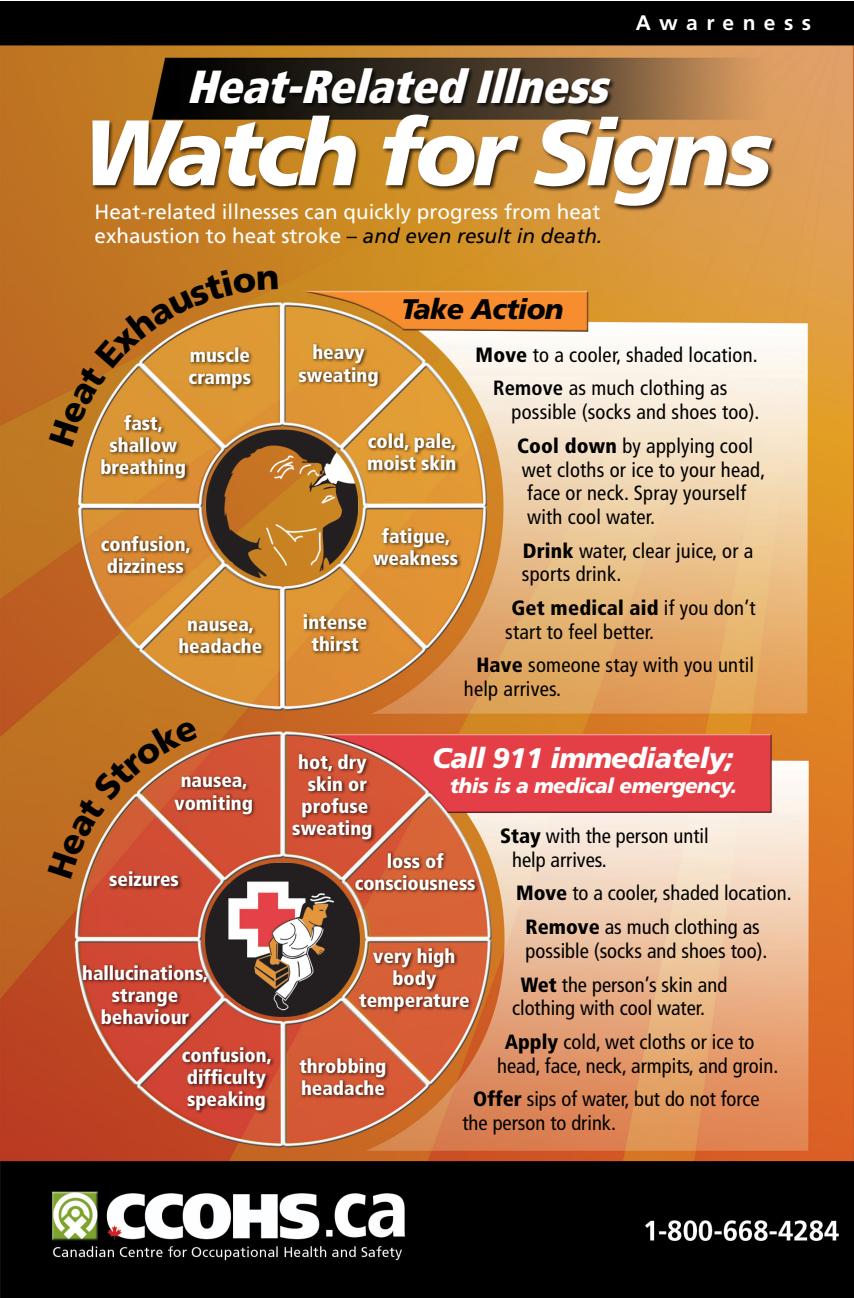
<style>
.page{position:relative;width:854px;height:1298px;background:#fff}
.page>*{position:absolute;margin:0;border:0;box-sizing:border-box;transform-origin:0 0}
.t1{font:italic 900 92.75px "Frutiger";letter-spacing:-.05em;color:#fff}
.t2{font:italic 900 condensed 46.38px "Frutiger";color:#fff}
.t3{font:italic 900 28.35px "Frutiger";letter-spacing:-.025em;color:#fff}
.t4{font:italic 900 28.35px "Frutiger";letter-spacing:-.025em;color:#000}
.t5{font:700 21px "Frutiger";letter-spacing:.4em;color:#fff}
.t6{font:italic 900 20.82px "Frutiger";letter-spacing:-.025em;color:#fff}
.t7{font:condensed 20.65px/23.6px "Frutiger";color:#000}
.t8{font:20.65px/24.7px "Frutiger";color:#fff}
.t9{font:900 condensed 19.6px "Frutiger";color:#fff}
.s1{color:#000}
.s2{font-style:italic;color:#000}
.s3{font-weight:900}
.s4{font-weight:700}
</style>
<div class="page">
<img style="left:0;top:1px;width:853px;height:1297px">
<div style="left:91px;top:68px;width:686px;height:144px;background:#000;opacity:.75"></div>
<img style="left:204px;top:428px;width:155px;height:156px">
<div style="left:297px;top:342px;width:85px;height:48px;background:#000;opacity:.75"></div>
<div style="left:366px;top:431px;width:93px;height:44px;background:#000;opacity:.75"></div>
<div style="left:371px;top:526px;width:91px;height:43px;background:#000;opacity:.75"></div>
<div style="left:302px;top:611px;width:69px;height:44px;background:#000;opacity:.75"></div>
<div style="left:178px;top:619px;width:88px;height:38px;background:#000;opacity:.75"></div>
<div style="left:100px;top:533px;width:94px;height:45px;background:#000;opacity:.75"></div>
<div style="left:99px;top:413px;width:90px;height:70px;background:#000;opacity:.75"></div>
<img style="left:203px;top:860px;width:159px;height:159px">
<div style="left:291px;top:752px;width:85px;height:92px;background:#000;opacity:.75"></div>
<div style="left:353px;top:850px;width:126px;height:44px;background:#000;opacity:.75"></div>
<div style="left:357px;top:946px;width:116px;height:70px;background:#000;opacity:.75"></div>
<div style="left:297px;top:1056px;width:93px;height:43px;background:#000;opacity:.75"></div>
<div style="left:181px;top:1044px;width:94px;height:70px;background:#000;opacity:.75"></div>
<div style="left:81px;top:962px;width:131px;height:66px;background:#000;opacity:.75"></div>
<div style="left:108px;top:869px;width:75px;height:22px;background:#000;opacity:.75"></div>
<div style="left:173px;top:775px;width:83px;height:43px;background:#000;opacity:.75"></div>
<svg style="left:49px;top:269px;width:229px;height:178px"></svg>
<svg style="left:48px;top:719px;width:151px;height:160px"></svg>
<p class="t5" style="left:635px;top:11px;width:176px">Awareness</p>
<p class="t2" style="left:186px;top:58px;width:436px">Heat-Related Illness</p>
<p class="t1" style="left:82px;top:97px;width:691px">Watch for Signs</p>
<p class="t8" style="left:94px;top:199px;width:509px">Heat-related illnesses can quickly progress from heat exhaustion to heat stroke <span class="s1">–</span> <span class="s2">and even result in death.</span></p>
<p class="t9" style="left:190px;top:343px;width:62px">muscle</p>
<p class="t9" style="left:188px;top:366px;width:64px">cramps</p>
<p class="t9" style="left:124px;top:411px;width:40px">fast,</p>
<p class="t9" style="left:109px;top:433px;width:69px">shallow</p>
<p class="t9" style="left:100px;top:455px;width:87px">breathing</p>
<p class="t9" style="left:101px;top:532px;width:91px">confusion,</p>
<p class="t9" style="left:107px;top:554px;width:78px">dizziness</p>
<p class="t9" style="left:187px;top:613px;width:68px">nausea,</p>
<p class="t9" style="left:178px;top:635px;width:85px">headache</p>
<p class="t9" style="left:180px;top:769px;width:68px">nausea,</p>
<p class="t9" style="left:174px;top:791px;width:80px">vomiting</p>
<p class="t9" style="left:109px;top:868px;width:71px">seizures</p>
<p class="t9" style="left:82px;top:961px;width:127px">hallucinations,</p>
<p class="t9" style="left:112px;top:983px;width:68px">strange</p>
<p class="t9" style="left:101px;top:1005px;width:90px">behaviour</p>
<p class="t9" style="left:182px;top:1043px;width:91px">confusion,</p>
<p class="t9" style="left:187px;top:1065px;width:81px">difficulty</p>
<p class="t9" style="left:187px;top:1087px;width:80px">speaking</p>
<p class="t4" style="left:401px;top:292px;width:164px">Take Action</p>
<p class="t7" style="left:475px;top:343px;width:283px"><span class="s3">Move</span> to a cooler, shaded location.</p>
<p class="t7" style="left:511px;top:377px;width:249px;text-indent:-18px"><span class="s4">Remove</span> as much clothing as possible (socks and shoes too).</p>
<p class="t7" style="left:517px;top:434px;width:249px"><span class="s3">Cool down</span> by applying cool wet cloths or ice to your head, face or neck. Spray yourself with cool water.</p>
<p class="t7" style="left:521px;top:539px;width:233px"><span class="s3">Drink</span> water, clear juice, or a sports drink.</p>
<p class="t7" style="left:505px;top:596px;width:252px;text-indent:6px"><span class="s3">Get medical aid</span> if you don’t start to feel better.</p>
<p class="t7" style="left:463px;top:654px;width:291px;text-indent:12px"><span class="s3">Have</span> someone stay with you until help arrives.</p>
<p class="t9" style="left:312px;top:341px;width:54px">heavy</p>
<p class="t9" style="left:298px;top:363px;width:82px">sweating</p>
<p class="t9" style="left:367px;top:430px;width:90px">cold, pale,</p>
<p class="t9" style="left:367px;top:452px;width:91px">moist skin</p>
<p class="t9" style="left:381px;top:524px;width:70px">fatigue,</p>
<p class="t9" style="left:373px;top:546px;width:87px">weakness</p>
<p class="t9" style="left:303px;top:610px;width:66px">intense</p>
<p class="t9" style="left:311px;top:632px;width:49px">thirst</p>
<p class="t3" style="left:432px;top:741px;width:303px">Call 911 immediately;</p>
<p class="t6" style="left:449px;top:773px;width:288px">this is a medical emergency.</p>
<p class="t7" style="left:511px;top:824px;width:198px;text-indent:-12px"><span class="s3">Stay</span> with the person until help arrives.</p>
<p class="t7" style="left:516px;top:881px;width:277px"><span class="s3">Move</span> to a cooler, shaded location.</p>
<p class="t7" style="left:525px;top:915px;width:243px"><span class="s3">Remove</span> as much clothing as possible (socks and shoes too).</p>
<p class="t7" style="left:511px;top:973px;width:217px;text-indent:9px"><span class="s3">Wet</span> the person’s skin and clothing with cool water.</p>
<p class="t7" style="left:497px;top:1030px;width:282px;text-indent:7px"><span class="s3">Apply</span> cold, wet cloths or ice to head, face, neck, armpits, and groin.</p>
<p class="t7" style="left:462px;top:1087px;width:298px;text-indent:11px"><span class="s3">Offer</span> sips of water, but do not force the person to drink.</p>
<p class="t9" style="left:298px;top:750px;width:70px">hot, dry</p>
<p class="t9" style="left:308px;top:772px;width:61px">skin or</p>
<p class="t9" style="left:301px;top:794px;width:68px">profuse</p>
<p class="t9" style="left:292px;top:817px;width:82px">sweating</p>
<p class="t9" style="left:386px;top:849px;width:58px">loss of</p>
<p class="t9" style="left:354px;top:871px;width:122px">consciousness</p>
<p class="t9" style="left:373px;top:944px;width:84px">very high</p>
<p class="t9" style="left:392px;top:966px;width:45px">body</p>
<p class="t9" style="left:359px;top:988px;width:112px">temperature</p>
<p class="t9" style="left:299px;top:1054px;width:89px">throbbing</p>
<p class="t9" style="left:301px;top:1077px;width:85px">headache</p>
</div>
